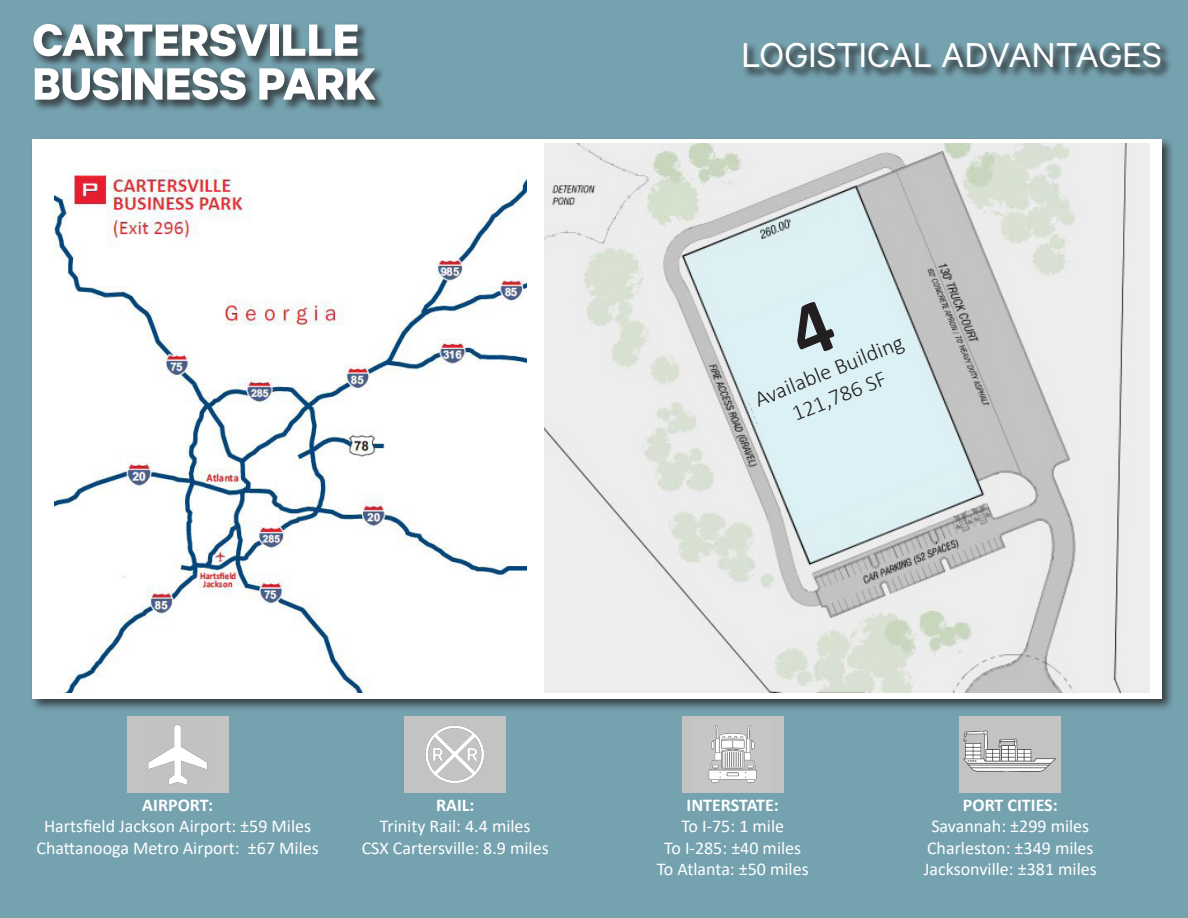
<style>
.page{position:relative;width:1188px;height:918px;background:#75a2af}
.page>*{position:absolute;margin:0;border:0;box-sizing:border-box;transform-origin:0 0}
.t1{font:700 51px/43.8px "Calibre";color:#fff}
.t2{font:39px "Calibre";color:#fff}
.t3{font:300 22.5px "Calibri";color:#231f20}
.t4{font:18px "Calibri";color:#fff}
.t5{font:700 18px "Calibri";color:#fff}
</style>
<div class="page">
<div style="left:31px;top:22px;width:356px;height:90px;background:#231f20;opacity:.68"></div>
<div style="left:742px;top:41px;width:430px;height:39px;background:#231f20;opacity:.68"></div>
<div style="left:29px;top:136px;width:1146px;height:575px;background:#231f20;opacity:.75"></div>
<div style="left:32px;top:139px;width:1130px;height:560px;background:#fff"></div>
<img style="left:54px;top:169px;width:472px;height:523px">
<img style="left:544px;top:144px;width:605px;height:548px">
<div style="left:127px;top:716px;width:101px;height:77px;background:#c3c3c3"></div>
<img style="left:148px;top:724px;width:60px;height:61px">
<div style="left:404px;top:716px;width:102px;height:77px;background:#c3c3c3"></div>
<img style="left:425px;top:725px;width:59px;height:58px">
<div style="left:682px;top:716px;width:102px;height:77px;background:#c3c3c3"></div>
<img style="left:708px;top:725px;width:49px;height:58px">
<div style="left:960px;top:716px;width:101px;height:77px;background:#c3c3c3"></div>
<img style="left:963px;top:730px;width:93px;height:42px">
<svg style="left:719px;top:265px;width:241px;height:264px;background:#d5e5e8"></svg>
<div style="left:785px;top:299px;width:54px;height:61px;background:#dcf1f5"></div>
<h1 class="t1" style="left:32px;top:16px;width:345px">CARTERSVILLE<br>BUSINESS PARK</h1>
<h2 class="t2" style="left:741px;top:33px;width:422px">LOGISTICAL ADVANTAGES</h2>
<p class="t3" style="left:750px;top:387px;width:160px;rotate:-22deg">Available Building</p>
<p class="t3" style="left:788px;top:401px;width:101px;rotate:-22deg">121,786 SF</p>
<p class="t5" style="left:142px;top:792px;width:72px">AIRPORT:</p>
<p class="t4" style="left:44px;top:814px;width:269px">Hartsfield Jackson Airport: ±59 Miles</p>
<p class="t4" style="left:36px;top:835px;width:284px">Chattanooga Metro Airport: ±67 Miles</p>
<p class="t5" style="left:436px;top:792px;width:40px">RAIL:</p>
<p class="t4" style="left:380px;top:814px;width:152px">Trinity Rail: 4.4 miles</p>
<p class="t4" style="left:362px;top:835px;width:189px">CSX Cartersville: 8.9 miles</p>
<p class="t5" style="left:687px;top:792px;width:94px">INTERSTATE:</p>
<p class="t4" style="left:681px;top:814px;width:104px">To I-75: 1 mile</p>
<p class="t4" style="left:664px;top:835px;width:138px">To I-285: ±40 miles</p>
<p class="t4" style="left:657px;top:857px;width:153px">To Atlanta: ±50 miles</p>
<p class="t5" style="left:963px;top:792px;width:96px">PORT CITIES:</p>
<p class="t4" style="left:931px;top:814px;width:159px">Savannah: ±299 miles</p>
<p class="t4" style="left:927px;top:835px;width:168px">Charleston: ±349 miles</p>
<p class="t4" style="left:924px;top:857px;width:175px">Jacksonville: ±381 miles</p>
</div>
